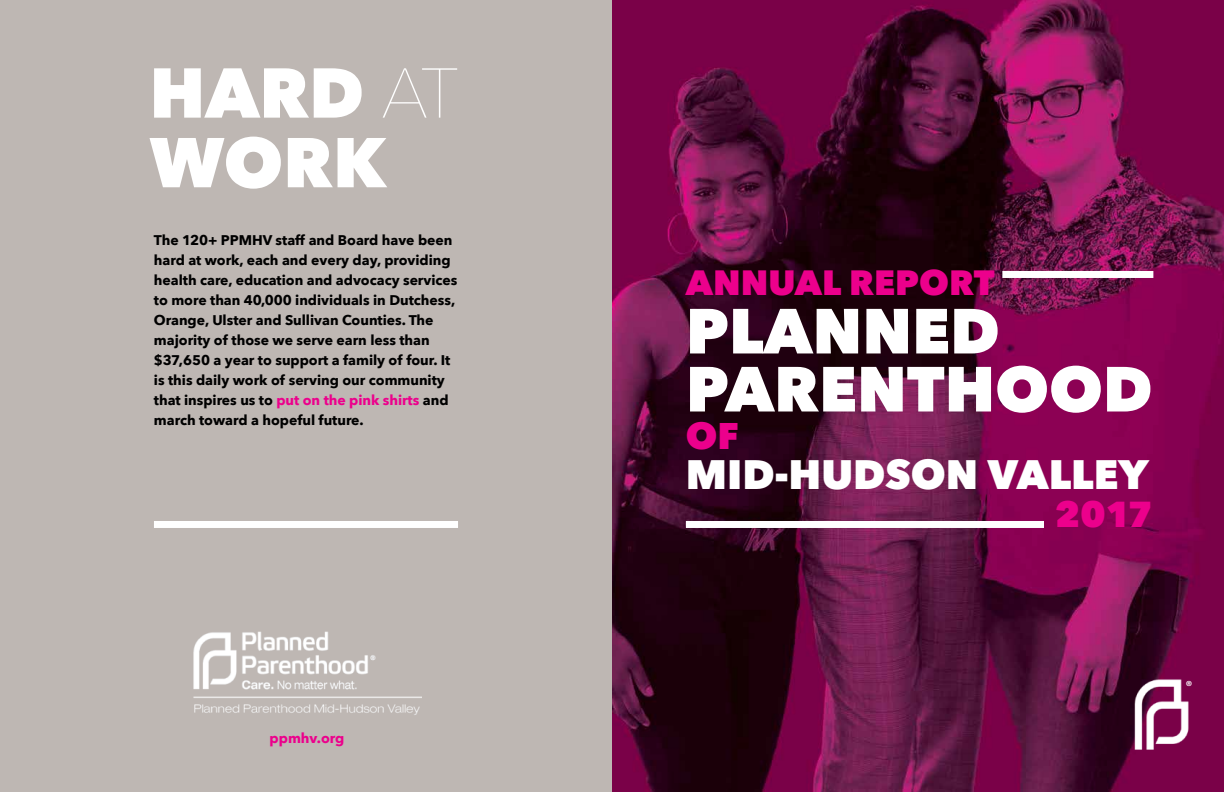
<style>
.page{position:relative;width:1224px;height:792px;background:#fff}
.page>*{position:absolute;margin:0;border:0;box-sizing:border-box;transform-origin:0 0}
.t1{font:800 69.6px/69.6px "Avenir Next";color:#fff}
.t2{font:800 63px/58px "Avenir Next";color:#fff}
.t3{font:800 41px "Avenir Next";color:#fff}
.t4{font:800 37px "Avenir Next";color:#ec008c}
.t5{font:800 36px "Avenir Next";color:#ec008c}
.t6{font:800 35px "Avenir Next";color:#ec008c}
.t7{font:700 14px/20px "Avenir Next";color:#000}
.t8{font:700 14px "Avenir Next";color:#ec008c}
.t9{font:700 7px "Helvetica LT Std";color:#fff}
.s1{font-weight:200}
.s2{color:#ec008c}
</style>
<div class="page">
<img style="left:612px;top:0;width:612px;height:792px">
<div style="left:1002px;top:271px;width:151px;height:7px;background:#fff"></div>
<div style="left:686px;top:521px;width:358px;height:7px;background:#fff"></div>
<div style="left:0;top:0;width:612px;height:792px;background:#beb7b3"></div>
<img style="left:193px;top:631px;width:229px;height:84px">
<div style="left:154px;top:521px;width:304px;height:7px;background:#fff"></div>
<img style="left:1130px;top:674px;width:62px;height:80px">
<h1 class="t1" style="left:150px;top:58px;width:310px">HARD <span class="s1">at<br></span>WORK</h1>
<p class="t7" style="left:154px;top:230px;width:305px">The 120+ PPMHV staff and Board have been hard at work, each and every day, providing health care, education and advocacy services to more than 40,000 individuals in Dutchess, Orange, Ulster and Sullivan Counties. The majority of those we serve earn less than $37,650 a year to support a family of four. It is this daily work of serving our community that inspires us to <span class="s2">put on the pink shirts</span> and march toward a hopeful future.</p>
<p class="t8" style="left:270px;top:726px;width:76px">ppmhv.org</p>
<h3 class="t6" style="left:686px;top:261px;width:310px">ANNUAL REPORT</h3>
<h2 class="t2" style="left:686px;top:302px;width:315px">PLANNED<br>PAR</h2>
<h2 class="t2" style="left:819px;top:360px;width:335px">ENTHOOD</h2>
<h3 class="t4" style="left:686px;top:414px;width:55px">OF</h3>
<h3 class="t3" style="left:686px;top:450px;width:464px">MID-HUDSON VALLEY</h3>
<h3 class="t5" style="left:1055px;top:493px;width:99px">2017</h3>
<p class="t9" style="left:1187px;top:679px;width:7px">®</p>
</div>
